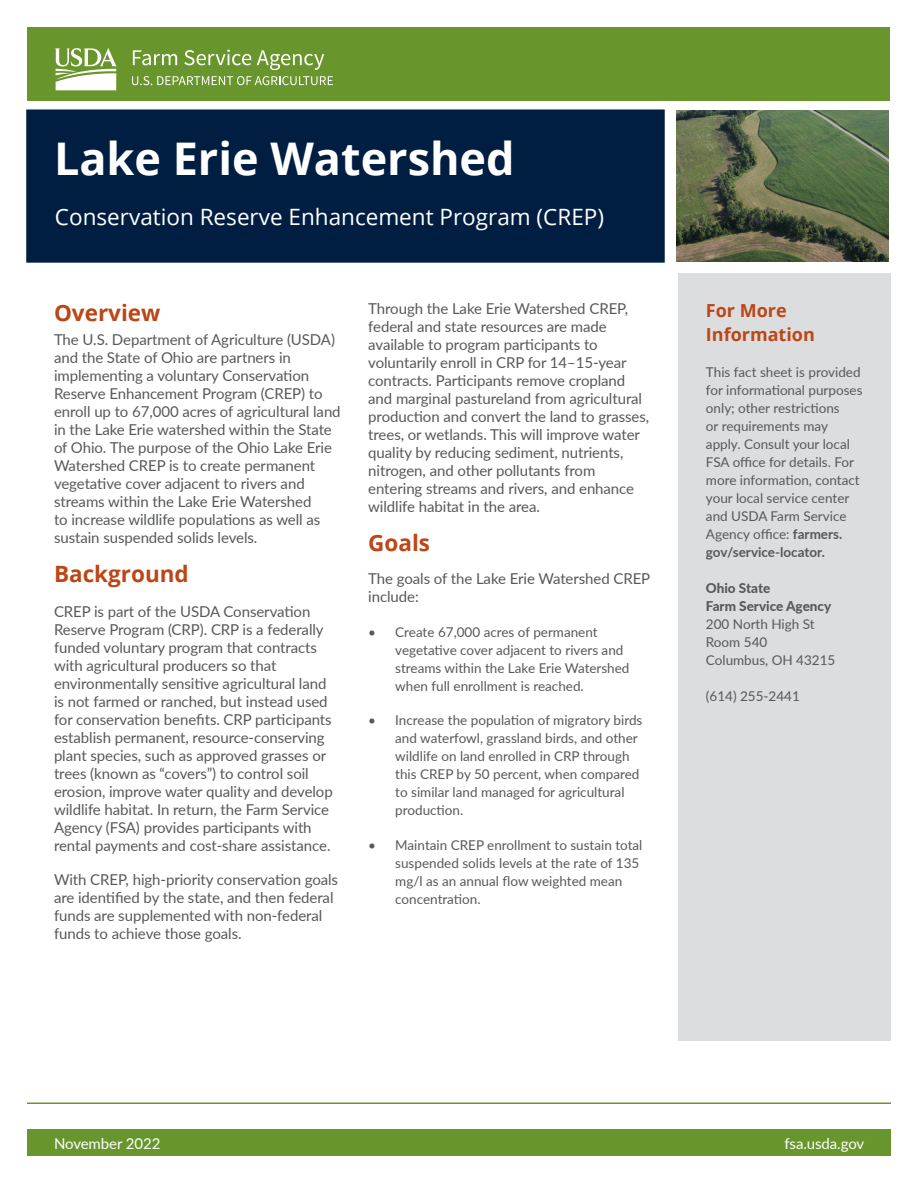
<style>
.page{position:relative;width:918px;height:1188px;background:#fff}
.page>*{position:absolute;margin:0;border:0;box-sizing:border-box;transform-origin:0 0}
.Fact_Sheet_Title{font:700 45px "Open Sans";color:#fff}
.Fact_Sheet_Subtitle{font:22.5px "Open Sans";color:#fff}
.Body_Text{font:700 22.5px "Open Sans";color:#bc4616}
.Body_Subhead{font:700 22.5px "Open Sans";color:#bc4616}
.Sidebar_Title{font:700 18px/24px "Open Sans";color:#bc4616}
.Body_Text-2{font:15px/18px "Lato";letter-spacing:-.005em;color:#57585a}
.t1{font:15px "Lato";letter-spacing:-.005em;color:#fff}
.Body_Text-3{font:13.5px/18px "Lato";color:#57585a}
.Sidebar_Title-2{font:13.5px/18px "Lato";color:#57585a}
.Sidebar_Title-3{font:800 13.5px "Lato";color:#57585a}
.s1{font-weight:700}
</style>
<div class="page">
<div style="left:678px;top:273px;width:213px;height:768px;background:#dcdddf"></div>
<div style="left:26px;top:109px;width:639px;height:154px;background:#001e42;border:2px solid #001e42"></div>
<div style="left:27px;top:27px;width:863px;height:74px;background:#68962c"></div>
<img style="left:677px;top:110px;width:211px;height:152px">
<hr style="left:27px;top:1102px;width:864px;height:2px;background:#68962c">
<div style="left:27px;top:1129px;width:864px;height:27px;background:#68962c"></div>
<svg style="left:133px;top:50px;width:44px;height:15px"></svg>
<svg style="left:184px;top:50px;width:67px;height:15px"></svg>
<svg style="left:257px;top:50px;width:67px;height:20px"></svg>
<svg style="left:132px;top:76px;width:201px;height:9px"></svg>
<svg style="left:55px;top:48px;width:62px;height:42px"></svg>
<h1 class="Fact_Sheet_Title" style="left:54px;top:127px;width:462px">Lake Erie Watershed</h1>
<h1 class="Fact_Sheet_Subtitle" style="left:55px;top:202px;width:551px">Conservation Reserve Enhancement Program (CREP)</h1>
<h2 class="Body_Subhead" style="left:54px;top:297px;width:108px">Overview</h2>
<p class="Body_Text-2" style="left:54px;top:330px;width:288px">The U.S. Department of Agriculture (USDA) and the State of Ohio are partners in implementing a voluntary Conservation Reserve Enhancement Program (CREP) to enroll up to 67,000 acres of agricultural land in the Lake Erie watershed within the State of Ohio. The purpose of the Ohio Lake Erie Watershed CREP is to create permanent vegetative cover adjacent to rivers and streams within the Lake Erie Watershed<br>to increase wildlife populations as well as sustain suspended solids levels.</p>
<p class="Body_Text" style="left:54px;top:558px;width:136px">Background</p>
<p class="Body_Text-2" style="left:54px;top:602px;width:280px">CREP is part of the USDA Conservation Reserve Program (CRP). CRP is a federally funded voluntary program that contracts with agricultural producers so that environmentally sensitive agricultural land is not farmed or ranched, but instead used for conservation benefits. CRP participants establish permanent, resource-conserving plant species, such as approved grasses or trees (known as “covers”) to control soil erosion, improve water quality and develop wildlife habitat. In return, the Farm Service Agency (FSA) provides participants with rental payments and cost-share assistance.</p>
<p class="Body_Text-2" style="left:54px;top:870px;width:286px">With CREP, high-priority conservation goals are identified by the state, and then federal funds are supplemented with non-federal funds to achieve those goals.</p>
<p class="Body_Text-2" style="left:368px;top:299px;width:282px">Through the Lake Erie Watershed CREP, federal and state resources are made available to program participants to voluntarily enroll in CRP for 14–15-year contracts. Participants remove cropland and marginal pastureland from agricultural production and convert the land to grasses, trees, or wetlands. This will improve water quality by reducing sediment, nutrients, nitrogen, and other pollutants from entering streams and rivers, and enhance wildlife habitat in the area.</p>
<p class="Body_Text" style="left:368px;top:527px;width:63px">Goals</p>
<p class="Body_Text-2" style="left:368px;top:569px;width:284px">The goals of the Lake Erie Watershed CREP include:</p>
<p class="Body_Text-3" style="left:395px;top:622px;width:236px;text-indent:-27px">• Create 67,000 acres of permanent vegetative cover adjacent to rivers and streams within the Lake Erie Watershed when full enrollment is reached.</p>
<p class="Body_Text-3" style="left:395px;top:711px;width:249px;text-indent:-27px">• Increase the population of migratory birds and waterfowl, grassland birds, and other wildlife on land enrolled in CRP through this CREP by 50 percent, when compared to similar land managed for agricultural production.</p>
<p class="Body_Text-3" style="left:395px;top:835px;width:249px;text-indent:-27px">• Maintain CREP enrollment to sustain total suspended solids levels at the rate of 135 mg/l as an annual flow weighted mean concentration.</p>
<p class="Sidebar_Title" style="left:706px;top:298px;width:110px">For More<br>Information</p>
<p class="Sidebar_Title-2" style="left:706px;top:362px;width:158px">This fact sheet is provided for informational purposes only; other restrictions<br>or requirements may apply. Consult your local<br>FSA office for details. For more information, contact your local service center and USDA Farm Service<br>Agency office: <span class="s1">farmers. gov/service-locator.</span></p>
<p class="Sidebar_Title-3" style="left:706px;top:578px;width:66px">Ohio State</p>
<p class="Sidebar_Title-3" style="left:706px;top:596px;width:127px">Farm Service Agency</p>
<p class="Sidebar_Title-2" style="left:706px;top:614px;width:110px">200 North High St</p>
<p class="Sidebar_Title-2" style="left:706px;top:632px;width:63px">Room 540</p>
<p class="Sidebar_Title-2" style="left:706px;top:650px;width:131px">Columbus, OH 43215</p>
<p class="Sidebar_Title-2" style="left:706px;top:686px;width:95px">(614) 255-2441</p>
<p class="t1" style="left:54px;top:1132px;width:108px">November 2022</p>
<p class="t1" style="left:766px;top:1136px;width:100px">xx.fsa.usda.gov</p>
<p class="t1" style="left:784px;top:1132px;width:81px">fsa.usda.gov</p>
</div>
